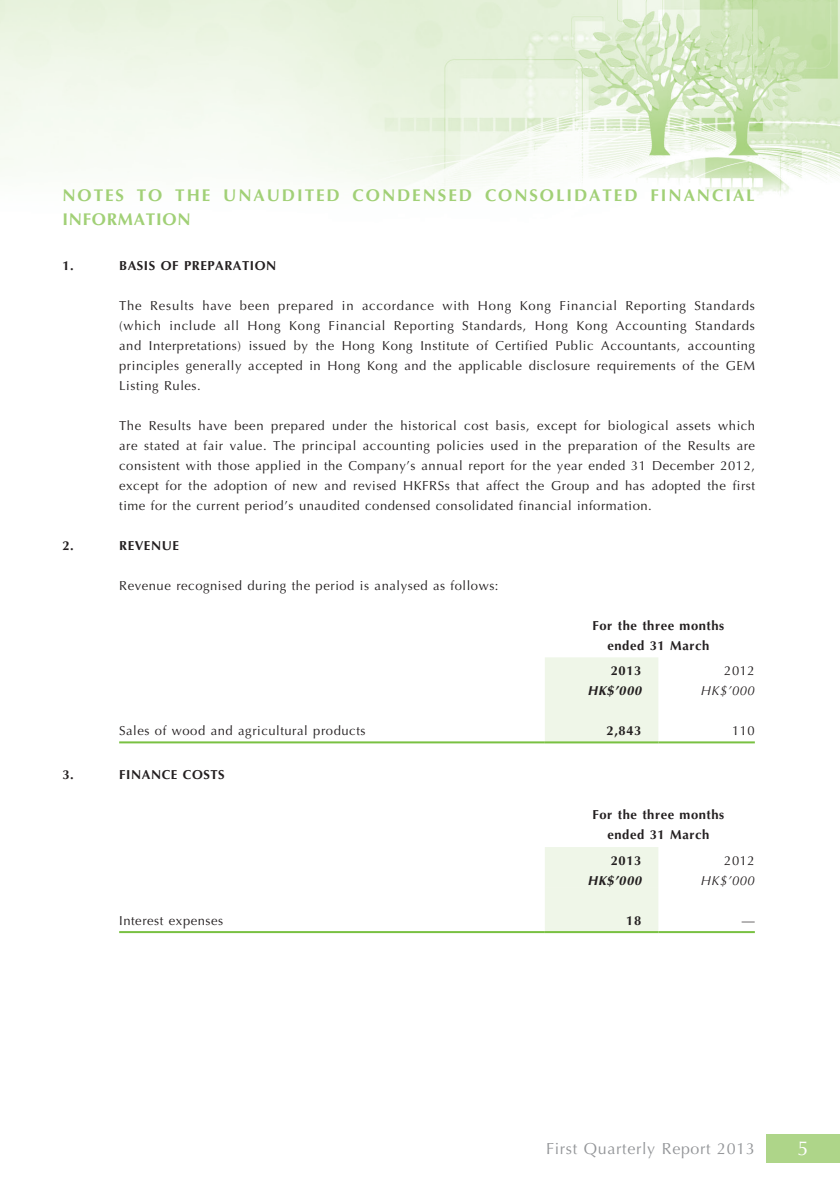
<style>
.page{position:relative;width:840px;height:1191px;background:#fff}
.page>*{position:absolute;margin:0;border:0;box-sizing:border-box;transform-origin:0 0}
.t1{font:20px "Optima";color:#fff}
.t2{font:700 17px "Optima";letter-spacing:.115em;color:#a1d076}
.t3{font:16px "Optima";letter-spacing:.04em;color:#939598}
.t4{font:13px/20px "Optima";letter-spacing:.04em;color:#231f20;text-align:justify}
.t5{font:700 13px/20px "Optima";letter-spacing:.04em;color:#231f20;text-align:center}
.t6{font:italic 700 13px "Optima";letter-spacing:.04em;color:#231f20}
.t7{font:italic 13px "Optima";letter-spacing:.04em;color:#231f20}
</style>
<div class="page">
<img style="left:1px;top:0;width:838px;height:1163px">
<img style="left:0;top:0;width:1px;height:1191px">
<div style="left:765px;top:1134px;width:74px;height:28px;background:#aed589"></div>
<div style="left:544px;top:657px;width:114px;height:84px;background:#eff6e8"></div>
<hr style="left:119px;top:741px;width:425px;height:2px;background:#79c142">
<hr style="left:544px;top:741px;width:114px;height:2px;background:#79c142">
<hr style="left:658px;top:741px;width:96px;height:2px;background:#79c142">
<div style="left:544px;top:847px;width:114px;height:84px;background:#eff6e8"></div>
<hr style="left:119px;top:931px;width:425px;height:2px;background:#79c142">
<hr style="left:544px;top:931px;width:114px;height:2px;background:#79c142">
<hr style="left:658px;top:931px;width:96px;height:2px;background:#79c142">
<h2 class="t2" style="left:62px;top:186px;width:28px">NOTES</h2>
<h2 class="t2" style="left:137px;top:186px;width:14px">TO</h2>
<h2 class="t2" style="left:175px;top:186px;width:13px">THE</h2>
<h2 class="t2" style="left:223px;top:186px;width:157px">UNAUDITED CONDENSED</h2>
<h2 class="t2" style="left:484px;top:186px;width:27px">CONSOLIDATED</h2>
<h2 class="t2" style="left:650px;top:186px;width:23px">FINANCIAL</h2>
<h2 class="t2" style="left:62px;top:210px;width:20px">INFORMATION</h2>
<p class="t5" style="left:62px;top:255px;width:13px">1.</p>
<p class="t5" style="left:119px;top:255px;width:158px">BASIS OF PREPARATION</p>
<p class="t4" style="left:119px;top:295px;width:637px">The Results have been prepared in accordance with Hong Kong Financial Reporting Standards (which include all Hong Kong Financial Reporting Standards, Hong Kong Accounting Standards and Interpretations) issued by the Hong Kong Institute of Certified Public Accountants, accounting principles generally accepted in Hong Kong and the applicable disclosure requirements of the GEM Listing Rules.</p>
<p class="t4" style="left:119px;top:415px;width:637px">The Results have been prepared under the historical cost basis, except for biological assets which are stated at fair value. The principal accounting policies used in the preparation of the Results are consistent with those applied in the Company’s annual report for the year ended 31 December 2012, except for the adoption of new and revised HKFRSs that affect the Group and has adopted the first time for the current period’s unaudited condensed consolidated financial information.</p>
<p class="t5" style="left:62px;top:535px;width:13px">2.</p>
<p class="t5" style="left:119px;top:535px;width:18px">REVENUE</p>
<p class="t4" style="left:119px;top:575px;width:380px">Revenue recognised during the period is analysed as follows:</p>
<p class="t5" style="left:592px;top:615px;width:133px">FOR THE THREE MONTHS<br>ENDED 31 MARCH</p>
<p class="t5" style="left:610px;top:661px;width:32px">2013</p>
<p class="t4" style="left:723px;top:661px;width:32px">2012</p>
<p class="t6" style="left:587px;top:683px;width:55px">HK$’000</p>
<p class="t7" style="left:700px;top:683px;width:56px">HK$’000</p>
<p class="t4" style="left:119px;top:721px;width:248px">Sales of wood and agricultural products</p>
<p class="t5" style="left:606px;top:721px;width:36px">2,843</p>
<p class="t4" style="left:731px;top:721px;width:24px">110</p>
<p class="t5" style="left:62px;top:765px;width:13px">3.</p>
<p class="t5" style="left:119px;top:765px;width:107px">FINANCE COSTS</p>
<p class="t5" style="left:592px;top:805px;width:133px">FOR THE THREE MONTHS<br>ENDED 31 MARCH</p>
<p class="t5" style="left:610px;top:850px;width:32px">2013</p>
<p class="t4" style="left:723px;top:850px;width:32px">2012</p>
<p class="t6" style="left:587px;top:873px;width:55px">HK$’000</p>
<p class="t7" style="left:700px;top:873px;width:56px">HK$’000</p>
<p class="t4" style="left:119px;top:910px;width:106px">Interest expenses</p>
<p class="t5" style="left:626px;top:910px;width:17px">18</p>
<p class="t4" style="left:741px;top:910px;width:14px">—</p>
<p class="t3" style="left:546px;top:1139px;width:210px">First Quarterly Report 2013</p>
<h1 class="t1" style="left:797px;top:1137px;width:13px">5</h1>
</div>
